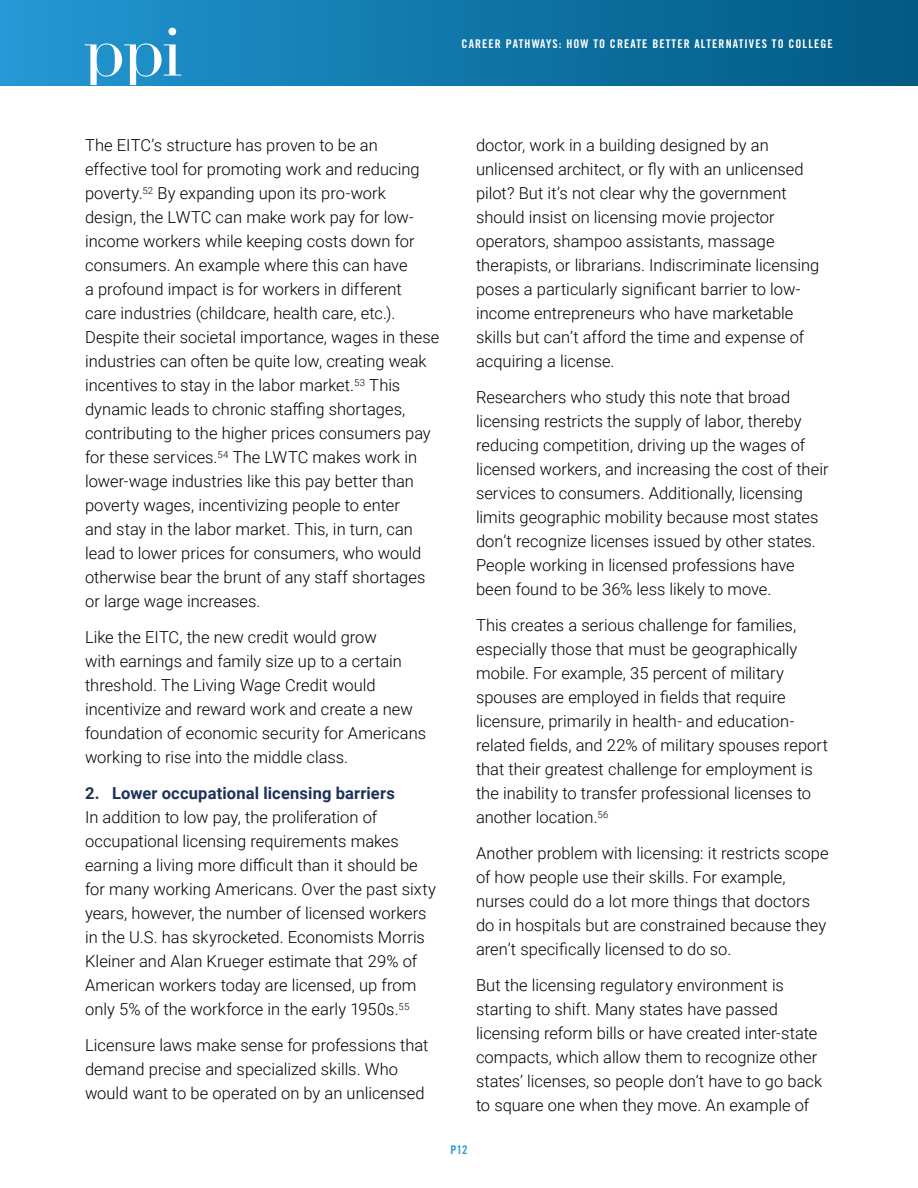
<style>
.page{position:relative;width:918px;height:1188px;background:#fff}
.page>*{position:absolute;margin:0;border:0;box-sizing:border-box;transform-origin:0 0}
.t1{font:300 16.5px/24px "Roboto";color:#000}
.t2{font:700 16.5px "Roboto";letter-spacing:.01em;color:#1e3158}
.t3{font:12px "Trade Gothic LT Std Bd Cn 20";letter-spacing:.09em;color:#fff}
.t4{font:12px "Trade Gothic LT Std Bd Cn 20";color:#2699d6}
</style>
<div class="page">
<div style="left:0;top:0;width:918px;height:85px;background:linear-gradient(to right,#2398d4,#005881)"></div>
<svg style="left:168px;top:28px;width:8px;height:7px"></svg>
<svg style="left:85px;top:43px;width:96px;height:42px"></svg>
<p class="t3" style="left:462px;top:36px;width:373px">CAREER PATHWAYS: HOW TO CREATE BETTER ALTERNATIVES TO COLLEGE</p>
<p class="t1" style="left:85px;top:133px;width:356px">The EITC’s structure has proven to be an effective tool for promoting work and reducing poverty.<sup>52</sup> By expanding upon its pro-work design, the LWTC can make work pay for low&shy;income workers while keeping costs down for consumers. An example where this can have<br>a profound impact is for workers in different<br>care industries (childcare, health care, etc.).<br>Despite their societal importance, wages in these industries can often be quite low, creating weak incentives to stay in the labor market.<sup>53</sup> This dynamic leads to chronic staffing shortages, contributing to the higher prices consumers pay for these services.<sup>54</sup> The LWTC makes work in lower-wage industries like this pay better than poverty wages, incentivizing people to enter<br>and stay in the labor market. This, in turn, can lead to lower prices for consumers, who would otherwise bear the brunt of any staff shortages or large wage increases.</p>
<p class="t1" style="left:85px;top:625px;width:343px">Like the EITC, the new credit would grow<br>with earnings and family size up to a certain threshold. The Living Wage Credit would incentivize and reward work and create a new foundation of economic security for Americans working to rise into the middle class.</p>
<p class="t2" style="left:85px;top:782px;width:311px">2. Lower occupational licensing barriers</p>
<p class="t1" style="left:85px;top:805px;width:352px">In addition to low pay, the proliferation of occupational licensing requirements makes earning a living more difficult than it should be for many working Americans. Over the past sixty years, however, the number of licensed workers in the U.S. has skyrocketed. Economists Morris Kleiner and Alan Krueger estimate that 29% of American workers today are licensed, up from only 5% of the workforce in the early 1950s.<sup>55</sup></p>
<p class="t1" style="left:85px;top:1033px;width:345px">Licensure laws make sense for professions that demand precise and specialized skills. Who would want to be operated on by an unlicensed</p>
<p class="t1" style="left:476px;top:133px;width:345px">doctor, work in a building designed by an unlicensed architect, or fly with an unlicensed pilot? But it’s not clear why the government should insist on licensing movie projector operators, shampoo assistants, massage therapists, or librarians. Indiscriminate licensing poses a particularly significant barrier to low&shy;income entrepreneurs who have marketable skills but can’t afford the time and expense of acquiring a license.</p>
<p class="t1" style="left:476px;top:385px;width:354px">Researchers who study this note that broad licensing restricts the supply of labor, thereby reducing competition, driving up the wages of licensed workers, and increasing the cost of their services to consumers. Additionally, licensing limits geographic mobility because most states don’t recognize licenses issued by other states.<br>People working in licensed professions have been found to be 36% less likely to move.</p>
<p class="t1" style="left:476px;top:613px;width:354px">This creates a serious challenge for families, especially those that must be geographically mobile. For example, 35 percent of military spouses are employed in fields that require licensure, primarily in health- and education&shy;related fields, and 22% of military spouses report that their greatest challenge for employment is the inability to transfer professional licenses to another location.<sup>56</sup></p>
<p class="t1" style="left:476px;top:841px;width:354px">Another problem with licensing: it restricts scope of how people use their skills. For example, nurses could do a lot more things that doctors do in hospitals but are constrained because they aren’t specifically licensed to do so.</p>
<p class="t1" style="left:476px;top:973px;width:348px">But the licensing regulatory environment is starting to shift. Many states have passed licensing reform bills or have created inter-state compacts, which allow them to recognize other states’ licenses, so people don’t have to go back to square one when they move. An example of</p>
<p class="t4" style="left:451px;top:1142px;width:18px">P12</p>
</div>
